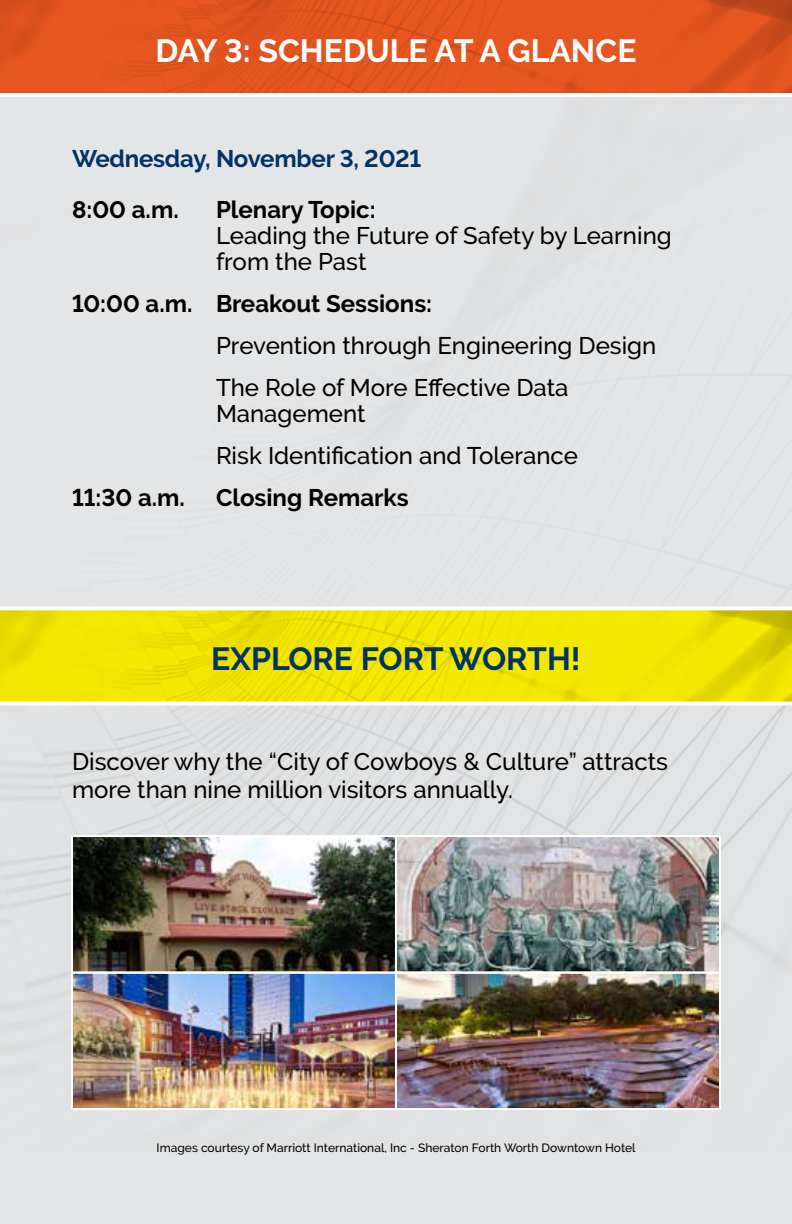
<style>
.page{position:relative;width:792px;height:1224px;background:#fff}
.page>*{position:absolute;margin:0;border:0;box-sizing:border-box;transform-origin:0 0}
.t1{font:700 32px "Raleway";color:#fff}
.t2{font:700 32px "Raleway";color:#036}
.t3{font:500 24px/42px "Raleway";color:#000}
.t4{font:700 24px "Raleway";color:#000}
.t5{font:700 24px "Raleway";letter-spacing:-.01em;color:#036}
.t6{font:500 12px "Raleway";color:#000}
</style>
<div class="page">
<img style="left:0;top:0;width:792px;height:93px">
<div style="left:0;top:705px;width:792px;height:447px;background:#e1e2e3"></div>
<img style="left:74px;top:975px;width:320px;height:132px">
<div style="left:71px;top:972px;width:326px;height:138px;border:2px solid #fff"></div>
<img style="left:74px;top:838px;width:320px;height:132px">
<div style="left:71px;top:835px;width:326px;height:138px;border:2px solid #fff"></div>
<img style="left:398px;top:975px;width:320px;height:132px">
<div style="left:395px;top:972px;width:326px;height:138px;border:2px solid #fff"></div>
<img style="left:398px;top:838px;width:320px;height:132px">
<div style="left:395px;top:835px;width:326px;height:138px;border:2px solid #fff"></div>
<img style="left:0;top:610px;width:792px;height:91px">
<svg style="left:0;top:93px;width:792px;height:1px"></svg>
<svg style="left:0;top:701px;width:792px;height:1px"></svg>
<h1 class="t1" style="left:155px;top:32px;width:483px">DAY 3: SCHEDULE AT A GLANCE</h1>
<p class="t5" style="left:72px;top:144px;width:351px">Wednesday, November 3, 2021</p>
<p class="t4" style="left:72px;top:196px;width:108px">8:00 a.m.</p>
<p class="t4" style="left:216px;top:196px;width:161px">Plenary Topic:</p>
<p class="t3" style="left:216px;top:223px;width:457px;line-height:25.8px">Leading the Future of Safety by Learning from the Past</p>
<p class="t4" style="left:72px;top:290px;width:362px">10:00 a.m. Breakout Sessions:</p>
<p class="t3" style="left:216px;top:324px;width:442px">Prevention through Engineering Design<br>The Role of More Effective Data</p>
<p class="t3" style="left:216px;top:392px;width:363px">Management<br>Risk Identification and Tolerance</p>
<p class="t4" style="left:72px;top:483px;width:114px">11:30 a.m.</p>
<p class="t4" style="left:216px;top:483px;width:194px">Closing Remarks</p>
<h1 class="t2" style="left:211px;top:640px;width:371px">EXPLORE FORT WORTH!</h1>
<p class="t3" style="left:72px;top:747px;width:598px;line-height:28px">Discover why the “City of Cowboys &amp; Culture” attracts more than nine million visitors annually.</p>
<p class="t6" style="left:157px;top:1141px;width:481px">Images courtesy of Marriott International, Inc - Sheraton Forth Worth Downtown Hotel</p>
</div>
